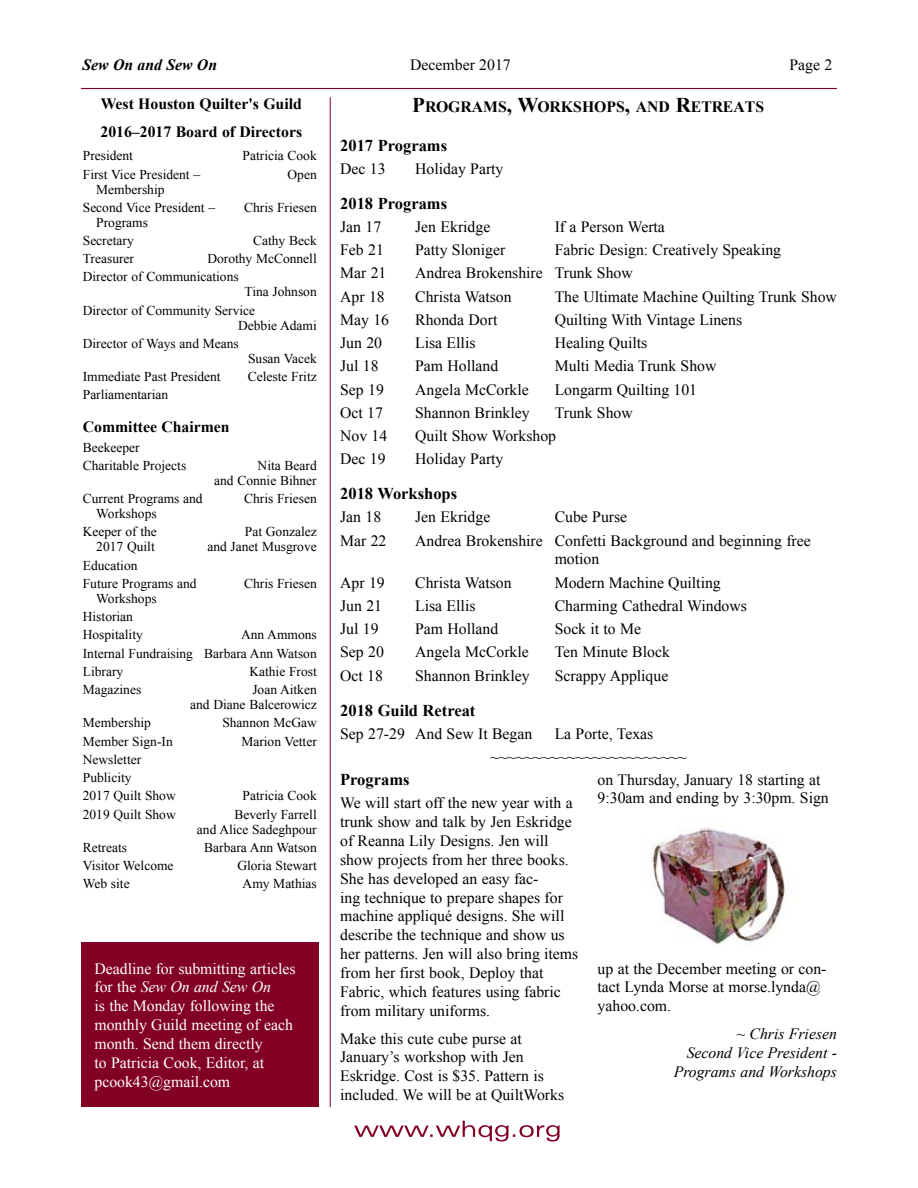
<style>
.page{position:relative;width:918px;height:1188px;background:#fff}
.page>*{position:absolute;margin:0;border:0;box-sizing:border-box;transform-origin:0 0}
.t1{font:700 16.5px "Times New Roman";color:#000}
.t2{font:15.75px/18.9px "Times New Roman";color:#000}
.t3{font:15.75px/18.9px "Times New Roman";color:#fff}
.t4{font:700 15.75px/27.6px "Times New Roman";color:#000}
.t5{font:italic 15.75px/18.9px "Times New Roman";color:#000;text-align:right}
.t6{font:italic 700 15.75px "Times New Roman";color:#000}
.t7{font:13.5px/18.3px "Times New Roman";color:#000}
.s1{font-style:italic}
.s2{font-size:21px}
</style>
<div class="page">
<hr style="left:81px;top:88px;width:756px;height:1px;background:#820024">
<svg style="left:354px;top:1121px;width:206px;height:21px"></svg>
<hr style="left:330px;top:97px;width:1px;height:1010px;background:#820024">
<div style="left:81px;top:943px;width:238px;height:164px;background:#820024"></div>
<img style="left:652px;top:827px;width:135px;height:117px">
<p class="t6" style="left:82px;top:54px;width:136px">Sew On and Sew On</p>
<p class="t2" style="left:410px;top:55px;width:102px">December 2017</p>
<p class="t2" style="left:790px;top:55px;width:32px">Page</p>
<p class="t4" style="left:100px;top:90px;width:203px">West Houston Quilter's Guild<br>2016–2017 Board of Directors</p>
<p class="t7" style="left:83px;top:146px;width:52px">President</p>
<p class="t7" style="left:243px;top:146px;width:76px">Patricia Cook</p>
<p class="t7" style="left:83px;top:165px;width:119px">First Vice President –</p>
<p class="t7" style="left:288px;top:165px;width:31px">Open</p>
<p class="t7" style="left:83px;top:180px;width:134px;text-indent:14px">Membership<br>Second Vice President –</p>
<p class="t7" style="left:244px;top:198px;width:74px">Chris Friesen</p>
<p class="t7" style="left:83px;top:213px;width:67px;text-indent:14px">Programs<br>Secretary</p>
<p class="t7" style="left:253px;top:231px;width:65px">Cathy Beck</p>
<p class="t7" style="left:83px;top:249px;width:235px;text-indent:125px">Dorothy McConnell<br>Director of Communications</p>
<p class="t7" style="left:83px;top:283px;width:235px;text-indent:162px">Tina Johnson<br>Director of Community Service</p>
<p class="t7" style="left:83px;top:316px;width:235px;text-indent:155px">Debbie Adami<br>Director of Ways and Means</p>
<p class="t7" style="left:248px;top:349px;width:70px">Susan Vacek</p>
<p class="t7" style="left:83px;top:367px;width:139px">Immediate Past President</p>
<p class="t7" style="left:248px;top:367px;width:70px">Celeste Fritz</p>
<p class="t7" style="left:83px;top:386px;width:87px">Parliamentarian</p>
<p class="t4" style="left:83px;top:413px;width:148px">Committee Chairmen</p>
<p class="t7" style="left:83px;top:438px;width:105px">Beekeeper<br>Charitable Projects</p>
<p class="t7" style="left:83px;top:249px;width:53px">Treasurer</p>
<p class="t7" style="left:214px;top:458px;width:104px;line-height:15px;text-align:right">Nita Beard<br>and Connie Bihner</p>
<p class="t7" style="left:83px;top:489px;width:121px">Current Programs and</p>
<p class="t7" style="left:244px;top:489px;width:74px">Chris Friesen</p>
<p class="t7" style="left:83px;top:504px;width:76px;text-align:right">Workshops<br>Keeper of the</p>
<p class="t7" style="left:245px;top:523px;width:73px">Pat Gonzalez</p>
<p class="t7" style="left:96px;top:538px;width:60px">2017 Quilt</p>
<p class="t7" style="left:207px;top:538px;width:111px">and Janet Musgrove</p>
<p class="t7" style="left:83px;top:556px;width:115px">Education<br>Future Programs and</p>
<p class="t7" style="left:244px;top:574px;width:74px">Chris Friesen</p>
<p class="t7" style="left:83px;top:589px;width:75px;text-indent:13px">Workshops<br>Historian<br>Hospitality</p>
<p class="t7" style="left:83px;top:625px;width:235px;text-align:justify;text-indent:158px">Ann Ammons Internal Fundraising Barbara Ann Watson Library</p>
<p class="t7" style="left:249px;top:662px;width:69px">Kathie Frost</p>
<p class="t7" style="left:83px;top:680px;width:60px">Magazines</p>
<p class="t7" style="left:190px;top:682px;width:128px;line-height:15px;text-align:right">Joan Aitken<br>and Diane Balcerowicz</p>
<p class="t7" style="left:83px;top:713px;width:70px">Membership</p>
<p class="t7" style="left:222px;top:713px;width:96px">Shannon McGaw</p>
<p class="t7" style="left:83px;top:732px;width:91px">Member Sign-In</p>
<p class="t7" style="left:241px;top:732px;width:77px">Marion Vetter</p>
<p class="t7" style="left:83px;top:750px;width:94px">Newsletter<br>Publicity<br>2017 Quilt Show</p>
<p class="t7" style="left:243px;top:786px;width:76px">Patricia Cook</p>
<p class="t7" style="left:83px;top:805px;width:94px">2019 Quilt Show</p>
<p class="t7" style="left:197px;top:806px;width:121px;line-height:15px;text-align:right">Beverly Farrell<br>and Alice Sadeghpour</p>
<p class="t7" style="left:83px;top:838px;width:46px">Retreats</p>
<p class="t7" style="left:204px;top:838px;width:114px">Barbara Ann Watson</p>
<p class="t7" style="left:83px;top:856px;width:92px">Visitor Welcome</p>
<p class="t7" style="left:237px;top:856px;width:81px">Gloria Stewart</p>
<p class="t7" style="left:83px;top:874px;width:48px">Web site</p>
<p class="t7" style="left:243px;top:874px;width:76px">Amy Mathias</p>
<p class="t3" style="left:94px;top:959px;width:203px">Deadline for submitting articles for the <span class="s1">Sew On and Sew On<br></span>is the Monday following the monthly Guild meeting of each month. Send them directly<br>to Patricia Cook, Editor, at pcook43@gmail.com</p>
<p class="t4" style="left:412px;top:93px;width:353px"><span class="s2">P</span>rograms<span class="s2">, W</span>orkshops<span class="s2">,</span> and <span class="s2">R</span>etreats</p>
<p class="t1" style="left:340px;top:134px;width:108px">2017 Programs</p>
<p class="t2" style="left:340px;top:159px;width:47px">Dec 13</p>
<p class="t2" style="left:415px;top:159px;width:90px">Holiday Party</p>
<p class="t1" style="left:340px;top:192px;width:108px">2018 Programs</p>
<p class="t2" style="left:340px;top:217px;width:43px">Jan 17</p>
<p class="t2" style="left:415px;top:217px;width:77px">Jen Ekridge</p>
<p class="t2" style="left:555px;top:217px;width:112px">If a Person Werta</p>
<p class="t2" style="left:340px;top:240px;width:45px">Feb 21</p>
<p class="t2" style="left:415px;top:240px;width:92px">Patty Sloniger</p>
<p class="t2" style="left:555px;top:240px;width:228px">Fabric Design: Creatively Speaking</p>
<p class="t2" style="left:340px;top:264px;width:48px">Mar 21</p>
<p class="t2" style="left:415px;top:264px;width:219px">Andrea Brokenshire Trunk Show</p>
<p class="t2" style="left:340px;top:287px;width:46px">Apr 18</p>
<p class="t2" style="left:415px;top:287px;width:98px">Christa Watson</p>
<p class="t2" style="left:555px;top:287px;width:284px">The Ultimate Machine Quilting Trunk Show</p>
<p class="t2" style="left:340px;top:310px;width:50px">May 16</p>
<p class="t2" style="left:415px;top:310px;width:84px">Rhonda Dort</p>
<p class="t2" style="left:555px;top:310px;width:189px">Quilting With Vintage Linens</p>
<p class="t2" style="left:340px;top:333px;width:43px">Jun 20</p>
<p class="t2" style="left:415px;top:333px;width:62px">Lisa Ellis</p>
<p class="t2" style="left:555px;top:333px;width:94px">Healing Quilts</p>
<p class="t2" style="left:340px;top:356px;width:40px">Jul 18</p>
<p class="t2" style="left:415px;top:356px;width:85px">Pam Holland</p>
<p class="t2" style="left:555px;top:356px;width:163px">Multi Media Trunk Show</p>
<p class="t2" style="left:340px;top:380px;width:45px">Sep 19</p>
<p class="t2" style="left:415px;top:380px;width:115px">Angela McCorkle</p>
<p class="t2" style="left:555px;top:380px;width:144px">Longarm Quilting 101</p>
<p class="t2" style="left:340px;top:403px;width:44px">Oct 17</p>
<p class="t2" style="left:415px;top:403px;width:116px">Shannon Brinkley</p>
<p class="t2" style="left:555px;top:403px;width:80px">Trunk Show</p>
<p class="t2" style="left:340px;top:426px;width:49px">Nov 14</p>
<p class="t2" style="left:415px;top:426px;width:142px">Quilt Show Workshop</p>
<p class="t2" style="left:340px;top:449px;width:47px">Dec 19</p>
<p class="t2" style="left:415px;top:449px;width:90px">Holiday Party</p>
<p class="t1" style="left:340px;top:482px;width:119px">2018 Workshops</p>
<p class="t2" style="left:340px;top:507px;width:43px">Jan 18</p>
<p class="t2" style="left:415px;top:507px;width:77px">Jen Ekridge</p>
<p class="t2" style="left:555px;top:507px;width:74px">Cube Purse</p>
<p class="t2" style="left:340px;top:531px;width:48px">Mar 22</p>
<p class="t2" style="left:555px;top:531px;width:258px;text-indent:-140px">Andrea Brokenshire Confetti Background and beginning free motion</p>
<p class="t2" style="left:340px;top:573px;width:46px">Apr 19</p>
<p class="t2" style="left:415px;top:573px;width:98px">Christa Watson</p>
<p class="t2" style="left:555px;top:573px;width:168px">Modern Machine Quilting</p>
<p class="t2" style="left:340px;top:596px;width:43px">Jun 21</p>
<p class="t2" style="left:415px;top:596px;width:62px">Lisa Ellis</p>
<p class="t2" style="left:555px;top:596px;width:194px">Charming Cathedral Windows</p>
<p class="t2" style="left:340px;top:619px;width:40px">Jul 19</p>
<p class="t2" style="left:415px;top:619px;width:85px">Pam Holland</p>
<p class="t2" style="left:555px;top:619px;width:88px">Sock it to Me</p>
<p class="t2" style="left:340px;top:642px;width:45px">Sep 20</p>
<p class="t2" style="left:415px;top:642px;width:115px">Angela McCorkle</p>
<p class="t2" style="left:555px;top:642px;width:117px">Ten Minute Block</p>
<p class="t2" style="left:340px;top:666px;width:44px">Oct 18</p>
<p class="t2" style="left:415px;top:666px;width:116px">Shannon Brinkley</p>
<p class="t2" style="left:555px;top:666px;width:115px">Scrappy Applique</p>
<p class="t1" style="left:340px;top:699px;width:137px">2018 Guild Retreat</p>
<p class="t2" style="left:340px;top:724px;width:194px">Sep 27-29 And Sew It Began</p>
<p class="t2" style="left:491px;top:722px;width:197px;line-height:23.2px;text-indent:64px">La Porte, Texas ~~~~~~~~~~~~~~~~~~~~~~~</p>
<p class="t1" style="left:340px;top:768px;width:71px">Programs</p>
<p class="t2" style="left:340px;top:793px;width:240px">We will start off the new year with a trunk show and talk by Jen Eskridge of Reanna Lily Designs. Jen will show projects from her three books.<br>She has developed an easy fac-<br>ing technique to prepare shapes for machine appliqué designs. She will describe the technique and show us her patterns. Jen will also bring items from her first book, Deploy that Fabric, which features using fabric from military uniforms.</p>
<p class="t2" style="left:340px;top:1029px;width:225px">Make this cute cube purse at<br>January’s workshop with Jen<br>Eskridge. Cost is $35. Pattern is included. We will be at QuiltWorks</p>
<p class="t2" style="left:598px;top:770px;width:233px">on Thursday, January 18 starting at<br>9:30am and ending by 3:30pm. Sign</p>
<p class="t2" style="left:598px;top:959px;width:230px">up at the December meeting or con&shy;tact Lynda Morse at morse.lynda@ yahoo.com.</p>
<p class="t5" style="left:674px;top:1024px;width:165px">~ Chris Friesen<br>Second Vice President -<br>Programs and Workshops</p>
</div>
